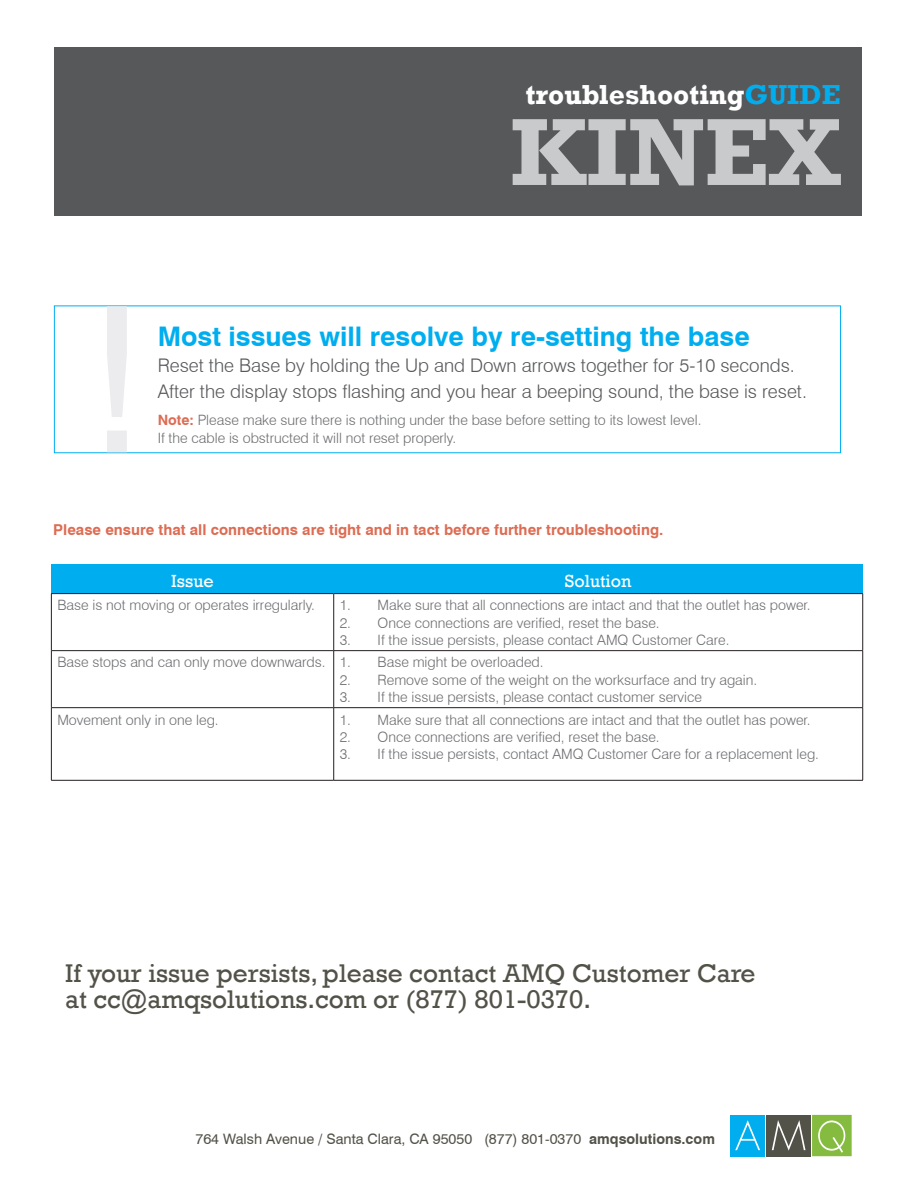
<style>
.page{position:relative;width:918px;height:1188px;background:#fff}
.page>*{position:absolute;margin:0;border:0;box-sizing:border-box;transform-origin:0 0}
.heading{font:700 96.9px "Rockwell";color:#c9cacc}
.t1{font:700 28.2px "Rockwell";color:#fff}
.body{font:700 27px "Swiss 721 BT";color:#00aeef}
.heading-2{font:26.25px "Rockwell";color:#535249}
.body-2{font:300 18.75px/26.2px "Swiss 721 BT";color:#57585a}
.B_Head{font:18px "Rockwell";color:#fff}
.body-3{font:700 15px "Swiss 721 BT";color:#dd6c53}
.t2{font:14.4px "Swiss 721 BT";color:#535249}
.Body{font:300 14.25px "Swiss 721 BT";color:#6c6d70}
.body-4{font:300 14.25px "Swiss 721 BT";color:#6c6d70}
.s1{color:#00aeef}
.s2{font-weight:700;color:#dd6c53}
.s3{font-weight:700}
</style>
<div class="page">
<div style="left:51px;top:565px;width:812px;height:29px;background:#00aeef"></div>
<hr style="left:51px;top:593px;width:283px;height:1px;background:#231f20">
<hr style="left:51px;top:594px;width:1px;height:56px;background:#231f20">
<hr style="left:334px;top:593px;width:529px;height:1px;background:#231f20">
<hr style="left:333px;top:594px;width:1px;height:56px;background:#231f20">
<hr style="left:862px;top:594px;width:1px;height:56px;background:#231f20">
<hr style="left:51px;top:650px;width:283px;height:1px;background:#231f20">
<hr style="left:51px;top:651px;width:1px;height:56px;background:#231f20">
<hr style="left:334px;top:650px;width:529px;height:1px;background:#231f20">
<hr style="left:333px;top:651px;width:1px;height:56px;background:#231f20">
<hr style="left:862px;top:651px;width:1px;height:56px;background:#231f20">
<hr style="left:51px;top:707px;width:283px;height:1px;background:#231f20">
<hr style="left:51px;top:708px;width:1px;height:72px;background:#231f20">
<hr style="left:334px;top:707px;width:529px;height:1px;background:#231f20">
<hr style="left:333px;top:708px;width:1px;height:72px;background:#231f20">
<hr style="left:862px;top:708px;width:1px;height:72px;background:#231f20">
<hr style="left:51px;top:780px;width:283px;height:1px;background:#231f20">
<hr style="left:334px;top:780px;width:529px;height:1px;background:#231f20">
<div style="left:54px;top:48px;width:808px;height:168px;background:#57585a"></div>
<div style="left:729px;top:1114px;width:124px;height:43px;background:linear-gradient(to bottom,#fff,#fff)"></div>
<div style="left:731px;top:1115px;width:34px;height:41px;background:#00aeef"></div>
<div style="left:767px;top:1115px;width:44px;height:41px;background:#535249"></div>
<div style="left:812px;top:1115px;width:40px;height:41px;background:#85bc40"></div>
<svg style="left:735px;top:1120px;width:25px;height:30px"></svg>
<svg style="left:772px;top:1120px;width:33px;height:31px"></svg>
<svg style="left:818px;top:1121px;width:27px;height:32px"></svg>
<p class="t1" style="left:526px;top:77px;width:316px">troubleshooting<span class="s1">GUIDE</span></p>
<p class="heading" style="left:511px;top:94px;width:332px">KINEX</p>
<p class="body" style="left:158px;top:320px;width:594px">Most issues will resolve by re-setting the base</p>
<p class="body-2" style="left:158px;top:352px;width:651px">Reset the Base by holding the Up and Down arrows together for 5-10 seconds.<br>After the display stops flashing and you hear a beeping sound, the base is reset.</p>
<p class="Body" style="left:158px;top:411px;width:545px"><span class="s2">Note:</span> Please make sure there is nothing under the base before setting to its lowest level.</p>
<p class="body-4" style="left:158px;top:429px;width:300px">If the cable is obstructed it will not reset properly.</p>
<p class="body-3" style="left:53px;top:520px;width:612px">Please ensure that all connections are tight and in tact before further troubleshooting.</p>
<p class="B_Head" style="left:171px;top:570px;width:44px">Issue</p>
<p class="B_Head" style="left:565px;top:570px;width:68px">Solution</p>
<p class="Body" style="left:57px;top:597px;width:259px">Base is not moving or operates irregularly.</p>
<p class="Body" style="left:340px;top:597px;width:472px">1. Make sure that all connections are intact and that the outlet has power.</p>
<p class="Body" style="left:340px;top:614px;width:322px">2. Once connections are verified, reset the base.</p>
<p class="Body" style="left:340px;top:631px;width:391px">3. If the issue persists, please contact AMQ Customer Care.</p>
<p class="Body" style="left:57px;top:654px;width:270px">Base stops and can only move downwards.</p>
<p class="Body" style="left:340px;top:654px;width:205px">1. Base might be overloaded.</p>
<p class="Body" style="left:340px;top:671px;width:419px">2. Remove some of the weight on the worksurface and try again.</p>
<p class="Body" style="left:340px;top:688px;width:364px">3. If the issue persists, please contact customer service</p>
<p class="Body" style="left:57px;top:711px;width:163px">Movement only in one leg.</p>
<p class="Body" style="left:340px;top:711px;width:472px">1. Make sure that all connections are intact and that the outlet has power.</p>
<p class="Body" style="left:340px;top:728px;width:322px">2. Once connections are verified, reset the base.</p>
<p class="Body" style="left:340px;top:745px;width:481px">3. If the issue persists, contact AMQ Customer Care for a replacement leg.</p>
<p class="heading-2" style="left:65px;top:958px;width:692px">If your issue persists, please contact AMQ Customer Care</p>
<p class="heading-2" style="left:65px;top:984px;width:527px">at cc@amqsolutions.com or (877) 801-0370.</p>
<p class="t2" style="left:195px;top:1130px;width:521px">764 Walsh Avenue / Santa Clara, CA 95050 (877) 801-0370 <span class="s3">amqsolutions.com</span></p>
</div>
